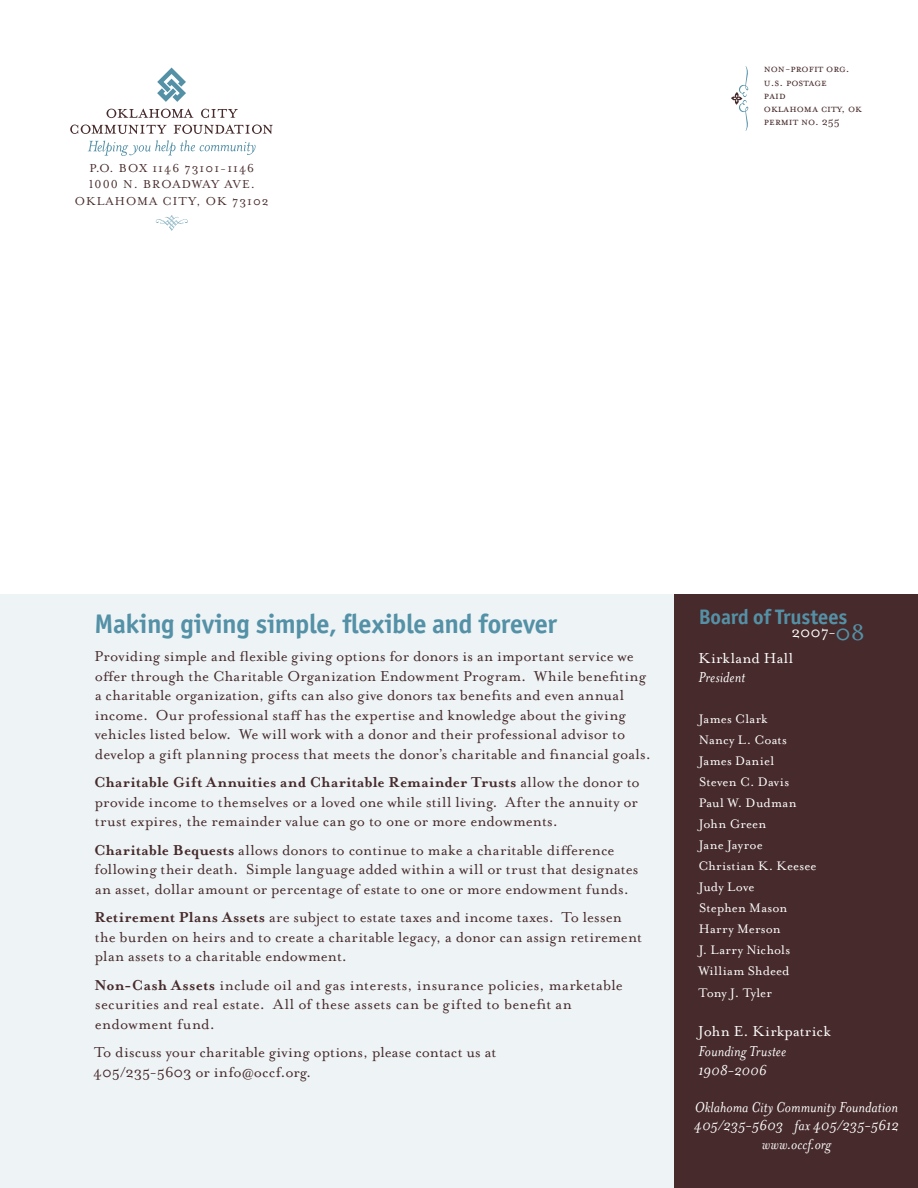
<style>
.page{position:relative;width:918px;height:1188px;background:#fff}
.page>*{position:absolute;margin:0;border:0;box-sizing:border-box;transform-origin:0 0}
.t1{font:700 27px "Officina San ITC";letter-spacing:-.01em;color:#5491a7}
.body_copy{font:700 21px "Officina San ITC";letter-spacing:-.005em;color:#5491a7}
.body_copy-2{font:16.8px "Mrs Eaves Roman";color:#fff;scale:1.04 1}
.t2{font:16.5px/19.5px "Mrs Eaves Roman";letter-spacing:.01em;color:#472a2b}
.body_copy-3{font:italic 16.5px/18.8px "Mrs Eaves";color:#fff}
.body_copy-4{font:16.5px "Mrs Eaves Roman";letter-spacing:.025em;color:#fff}
.t3{font:14.25px "Mrs Eaves Roman";letter-spacing:.015em;color:#fff}
.t4{font:13.2px "Mrs Eaves Small Caps";letter-spacing:.08em;color:#472a2b}
.t5{font:13.2px "Mrs Eaves Roman";letter-spacing:.08em;color:#472a2b}
.t6{font:12px "Mrs Eaves All Small Caps";color:#472a2b}
.s1{font-family:"Mrs Eaves Small Caps"}
.s2{font-family:"Mrs Eaves Roman"}
.s3{font-size:25.8px;color:#5491a7}
.s4{font-family:"Mrs Eaves";font-weight:700}
</style>
<div class="page">
<div style="left:0;top:594px;width:675px;height:594px;background:#eef4f6"></div>
<svg style="left:107px;top:109px;width:87px;height:9px"></svg>
<svg style="left:201px;top:109px;width:37px;height:9px"></svg>
<svg style="left:70px;top:125px;width:97px;height:9px"></svg>
<svg style="left:174px;top:125px;width:99px;height:9px"></svg>
<svg style="left:157px;top:68px;width:29px;height:34px"></svg>
<svg style="left:88px;top:140px;width:168px;height:16px"></svg>
<svg style="left:156px;top:215px;width:32px;height:16px"></svg>
<div style="left:675px;top:594px;width:243px;height:594px;background:#472a2b"></div>
<svg style="left:731px;top:66px;width:17px;height:65px"></svg>
<p class="t5" style="left:90px;top:161px;width:166px"><span class="s1">P.O. BOX</span> 1146 73101-1146</p>
<p class="t4" style="left:89px;top:177px;width:168px">1000 N. BROADWAY AVE.</p>
<p class="t4" style="left:75px;top:194px;width:195px">OKLAHOMA CITY, OK <span class="s2">73102</span></p>
<p class="t6" style="left:764px;top:64px;width:87px">non-profit org.</p>
<p class="t6" style="left:764px;top:77px;width:64px">u.s. postage</p>
<p class="t6" style="left:764px;top:91px;width:23px">paid</p>
<p class="t6" style="left:764px;top:104px;width:100px">oklahoma city, ok</p>
<p class="t6" style="left:764px;top:117px;width:77px">permit no. <span class="s2">255</span></p>
<p class="body_copy" style="left:699px;top:604px;width:150px">Board of Trustees</p>
<p class="body_copy-4" style="left:699px;top:649px;width:96px">Kirkland Hall</p>
<p class="body_copy-3" style="left:698px;top:668px;width:48px">President</p>
<p class="t3" style="left:699px;top:711px;width:70px">James Clark</p>
<p class="t3" style="left:699px;top:732px;width:90px">Nancy L. Coats</p>
<p class="t3" style="left:699px;top:753px;width:77px">James Daniel</p>
<p class="t3" style="left:699px;top:774px;width:92px">Steven C. Davis</p>
<p class="t3" style="left:699px;top:795px;width:99px">Paul W. Dudman</p>
<p class="t3" style="left:699px;top:816px;width:69px">John Green</p>
<p class="t3" style="left:699px;top:837px;width:66px">Jane Jayroe</p>
<p class="t3" style="left:698px;top:858px;width:120px">Christian K. Keesee</p>
<p class="t3" style="left:699px;top:879px;width:57px">Judy Love</p>
<p class="t3" style="left:699px;top:900px;width:90px">Stephen Mason</p>
<p class="t3" style="left:699px;top:921px;width:84px">Harry Merson</p>
<p class="t3" style="left:699px;top:942px;width:93px">J. Larry Nichols</p>
<p class="t3" style="left:699px;top:963px;width:92px">William Shdeed</p>
<p class="t3" style="left:699px;top:986px;width:75px">Tony J. Tyler</p>
<p class="body_copy-4" style="left:698px;top:1023px;width:134px">John E. Kirkpatrick</p>
<p class="body_copy-3" style="left:698px;top:1042px;width:89px">Founding Trustee</p>
<p class="body_copy-3" style="left:698px;top:1061px;width:70px">1908-2006</p>
<p class="t1" style="left:95px;top:607px;width:464px">Making giving simple, flexible and forever</p>
<p class="body_copy-2" style="left:792px;top:623px;width:72px">2007-<span class="s3">08</span></p>
<p class="t2" style="left:94px;top:647px;width:558px">Providing simple and flexible giving options for donors is an important service we offer through the Charitable Organization Endowment Program. While benefiting a charitable organization, gifts can also give donors tax benefits and even annual income. Our professional staff has the expertise and knowledge about the giving vehicles listed below. We will work with a donor and their professional advisor to develop a gift planning process that meets the donor’s charitable and financial goals.</p>
<p class="t2" style="left:94px;top:773px;width:547px;text-align:justify"><span class="s4">Charitable Gift Annuities and Charitable Remainder Trusts</span> allow the donor to provide income to themselves or a loved one while still living. After the annuity or trust expires, the remainder value can go to one or more endowments.</p>
<p class="t2" style="left:94px;top:840px;width:546px"><span class="s4">Charitable Bequests</span> allows donors to continue to make a charitable difference following their death. Simple language added within a will or trust that designates an asset, dollar amount or percentage of estate to one or more endowment funds.</p>
<p class="t2" style="left:94px;top:908px;width:549px"><span class="s4">Retirement Plans Assets</span> are subject to estate taxes and income taxes. To lessen the burden on heirs and to create a charitable legacy, a donor can assign retirement plan assets to a charitable endowment.</p>
<p class="t2" style="left:94px;top:975px;width:530px"><span class="s4">Non-Cash Assets</span> include oil and gas interests, insurance policies, marketable securities and real estate. All of these assets can be gifted to benefit an endowment fund.</p>
<p class="t2" style="left:93px;top:1043px;width:405px">To discuss your charitable giving options, please contact us at<br>405/235-5603 or info@occf.org.</p>
<p class="body_copy-3" style="left:694px;top:1098px;width:207px">Oklahoma City Community Foundation<br>405/235-5603 fax 405/235-5612</p>
<p class="body_copy-3" style="left:762px;top:1135px;width:71px">www.occf.org</p>
</div>
